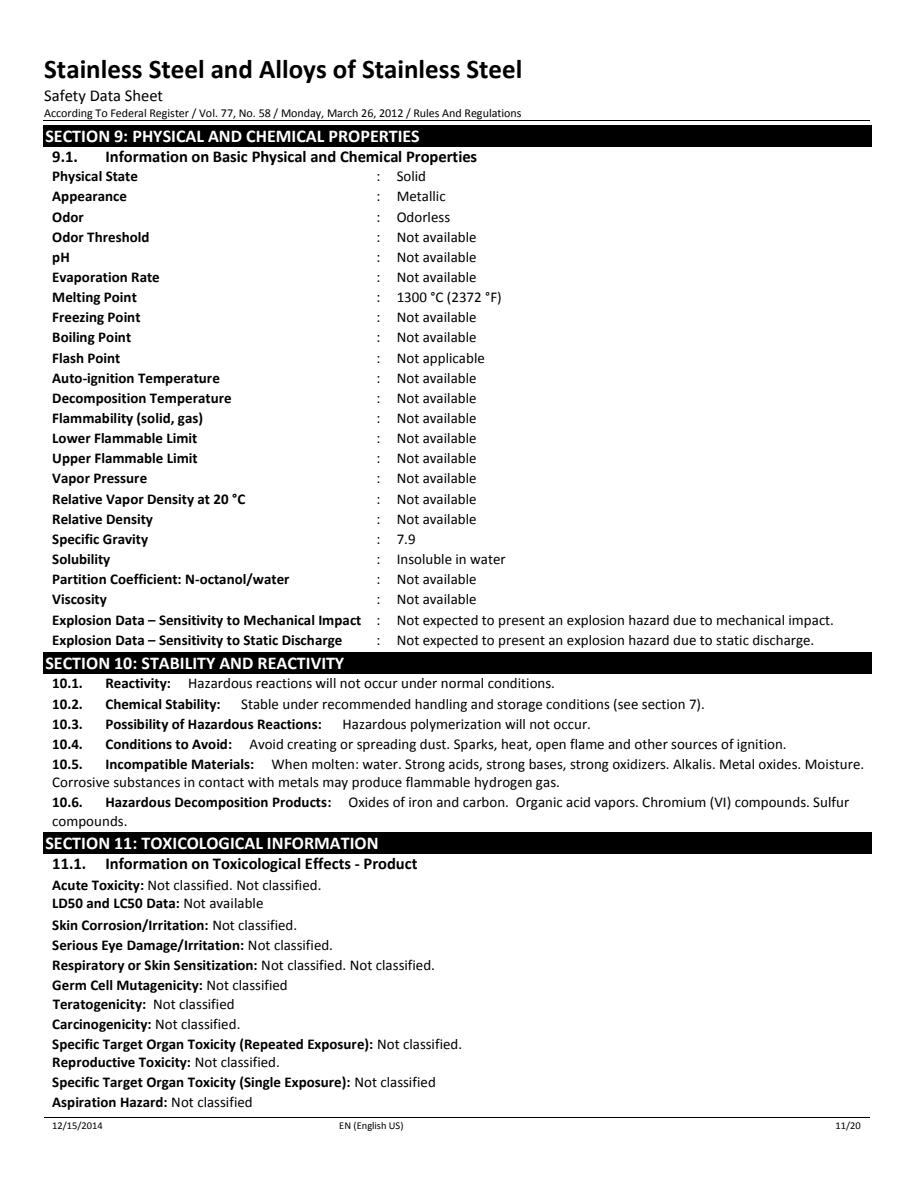
<style>
.page{position:relative;width:918px;height:1188px;background:#fff}
.page>*{position:absolute;margin:0;border:0;box-sizing:border-box;transform-origin:0 0}
.t1{font:700 27px "Calibri";color:#000}
.t2{font:700 18px "Calibri";color:#fff}
.t3{font:700 16.5px "Calibri";color:#000}
.t4{font:16.5px "Calibri";color:#000}
.t5{font:700 15px/20.1px "Calibri";color:#000}
.t6{font:15px/18.3px "Calibri";color:#000}
.t7{font:12px "Calibri";letter-spacing:-.005em;color:#000}
.t8{font:10.5px "Calibri";letter-spacing:-.005em;color:#000}
.s1{font-weight:400}
.s2{font-weight:700}
</style>
<div class="page">
<hr style="left:43px;top:121px;width:826px;height:1px;background:#000">
<hr style="left:44px;top:1117px;width:218px;height:1px;background:#000">
<hr style="left:263px;top:1117px;width:218px;height:1px;background:#000">
<hr style="left:482px;top:1117px;width:307px;height:1px;background:#000">
<hr style="left:790px;top:1117px;width:79px;height:1px;background:#000">
<div style="left:43px;top:125px;width:828px;height:22px;background:#000"></div>
<div style="left:43px;top:652px;width:828px;height:22px;background:#000"></div>
<div style="left:43px;top:832px;width:828px;height:22px;background:#000"></div>
<p class="t1" style="left:44px;top:50px;width:480px">Stainless Steel and Alloys of Stainless Steel</p>
<p class="t4" style="left:44px;top:84px;width:120px">Safety Data Sheet</p>
<p class="t7" style="left:44px;top:105px;width:479px">According To Federal Register / Vol. 77, No. 58 / Monday, March 26, 2012 / Rules And Regulations</p>
<p class="t2" style="left:45px;top:123px;width:376px">SECTION 9: PHYSICAL AND CHEMICAL PROPERTIES</p>
<p class="t3" style="left:52px;top:145px;width:27px">9.1.</p>
<p class="t3" style="left:105px;top:145px;width:373px">Information on Basic Physical and Chemical Properties</p>
<p class="t5" style="left:52px;top:166px;width:87px">Physical State</p>
<p class="t6" style="left:376px;top:167px;width:51px">: Solid</p>
<p class="t5" style="left:52px;top:186px;width:76px">Appearance</p>
<p class="t6" style="left:376px;top:187px;width:71px">: Metallic</p>
<p class="t5" style="left:52px;top:206px;width:33px">Odor</p>
<p class="t6" style="left:376px;top:207px;width:75px">: Odorless</p>
<p class="t5" style="left:52px;top:226px;width:99px">Odor Threshold</p>
<p class="t6" style="left:376px;top:227px;width:102px">: Not available</p>
<p class="t5" style="left:52px;top:246px;width:19px">pH</p>
<p class="t6" style="left:376px;top:247px;width:102px">: Not available</p>
<p class="t5" style="left:52px;top:267px;width:109px">Evaporation Rate</p>
<p class="t6" style="left:376px;top:268px;width:102px">: Not available</p>
<p class="t5" style="left:52px;top:287px;width:86px">Melting Point</p>
<p class="t6" style="left:376px;top:288px;width:127px">: 1300 °C (2372 °F)</p>
<p class="t5" style="left:52px;top:307px;width:90px">Freezing Point</p>
<p class="t6" style="left:376px;top:308px;width:102px">: Not available</p>
<p class="t5" style="left:52px;top:327px;width:80px">Boiling Point</p>
<p class="t6" style="left:376px;top:328px;width:102px">: Not available</p>
<p class="t5" style="left:52px;top:347px;width:70px">Flash Point</p>
<p class="t6" style="left:376px;top:348px;width:110px">: Not applicable</p>
<p class="t5" style="left:52px;top:367px;width:169px">Auto-ignition Temperature</p>
<p class="t6" style="left:376px;top:368px;width:102px">: Not available</p>
<p class="t5" style="left:52px;top:387px;width:181px">Decomposition Temperature</p>
<p class="t6" style="left:376px;top:388px;width:102px">: Not available</p>
<p class="t5" style="left:52px;top:408px;width:152px">Flammability (solid, gas)</p>
<p class="t6" style="left:376px;top:409px;width:102px">: Not available</p>
<p class="t5" style="left:52px;top:428px;width:147px">Lower Flammable Limit</p>
<p class="t6" style="left:376px;top:429px;width:102px">: Not available</p>
<p class="t5" style="left:52px;top:448px;width:147px">Upper Flammable Limit</p>
<p class="t6" style="left:376px;top:449px;width:102px">: Not available</p>
<p class="t5" style="left:52px;top:468px;width:96px">Vapor Pressure</p>
<p class="t6" style="left:376px;top:469px;width:102px">: Not available</p>
<p class="t5" style="left:52px;top:488px;width:194px">Relative Vapor Density at 20 °C</p>
<p class="t6" style="left:376px;top:489px;width:102px">: Not available</p>
<p class="t5" style="left:52px;top:508px;width:102px">Relative Density</p>
<p class="t6" style="left:376px;top:509px;width:102px">: Not available</p>
<p class="t5" style="left:52px;top:528px;width:97px">Specific Gravity</p>
<p class="t6" style="left:376px;top:529px;width:41px">: 7.9</p>
<p class="t5" style="left:52px;top:548px;width:60px">Solubility</p>
<p class="t6" style="left:376px;top:549px;width:131px">: Insoluble in water</p>
<p class="t5" style="left:52px;top:569px;width:239px">Partition Coefficient: N-octanol/water</p>
<p class="t6" style="left:376px;top:570px;width:102px">: Not available</p>
<p class="t5" style="left:52px;top:589px;width:56px">Viscosity</p>
<p class="t5" style="left:52px;top:589px;width:783px;text-indent:324px"><span class="s1">: Not available<br></span>Explosion Data – Sensitivity to Mechanical Impact <span class="s1">: Not expected to present an explosion hazard due to mechanical impact.<br></span>Explosion Data – Sensitivity to Static Discharge</p>
<p class="t6" style="left:376px;top:630px;width:439px">: Not expected to present an explosion hazard due to static discharge.</p>
<p class="t2" style="left:45px;top:651px;width:300px">SECTION 10: STABILITY AND REACTIVITY</p>
<p class="t5" style="left:52px;top:673px;width:32px">10.1.</p>
<p class="t6" style="left:105px;top:674px;width:451px"><span class="s2">Reactivity:</span> Hazardous reactions will not occur under normal conditions.</p>
<p class="t5" style="left:52px;top:693px;width:32px">10.2.</p>
<p class="t5" style="left:105px;top:693px;width:117px">Chemical Stability:</p>
<p class="t6" style="left:241px;top:694px;width:465px">Stable under recommended handling and storage conditions (see section 7).</p>
<p class="t5" style="left:52px;top:713px;width:32px">10.3.</p>
<p class="t5" style="left:105px;top:713px;width:218px">Possibility of Hazardous Reactions:</p>
<p class="t6" style="left:343px;top:714px;width:250px">Hazardous polymerization will not occur.</p>
<p class="t5" style="left:52px;top:733px;width:32px">10.4.</p>
<p class="t6" style="left:105px;top:734px;width:683px"><span class="s2">Conditions to Avoid:</span> Avoid creating or spreading dust. Sparks, heat, open flame and other sources of ignition.</p>
<p class="t5" style="left:52px;top:754px;width:32px">10.5.</p>
<p class="t6" style="left:52px;top:755px;width:813px;text-indent:53px"><span class="s2">Incompatible Materials:</span> When molten: water. Strong acids, strong bases, strong oxidizers. Alkalis. Metal oxides. Moisture.<br>Corrosive substances in contact with metals may produce flammable hydrogen gas.</p>
<p class="t5" style="left:52px;top:792px;width:32px">10.6.</p>
<p class="t6" style="left:52px;top:793px;width:798px;text-indent:53px"><span class="s2">Hazardous Decomposition Products:</span> Oxides of iron and carbon. Organic acid vapors. Chromium (VI) compounds. Sulfur compounds.</p>
<p class="t2" style="left:45px;top:830px;width:335px">SECTION 11: TOXICOLOGICAL INFORMATION</p>
<p class="t3" style="left:52px;top:852px;width:367px">11.1. Information on Toxicological Effects - Product</p>
<p class="t5" style="left:52px;top:892px;width:246px;line-height:21.9px">LD50 and LC50 Data: <span class="s1">Not available<br></span>Skin Corrosion/Irritation: <span class="s1">Not classified.</span></p>
<p class="t5" style="left:52px;top:934px;width:384px">Serious Eye Damage/Irritation: <span class="s1">Not classified.<br></span>Respiratory or Skin Sensitization: <span class="s1">Not classified. Not classified.<br></span>Germ Cell Mutagenicity: <span class="s1">Not classified</span></p>
<p class="t5" style="left:52px;top:993px;width:411px">Teratogenicity: <span class="s1">Not classified<br></span>Carcinogenicity: <span class="s1">Not classified.<br></span>Specific Target Organ Toxicity (Repeated Exposure): <span class="s1">Not classified.</span></p>
<p class="t5" style="left:52px;top:1052px;width:385px">Reproductive Toxicity: <span class="s1">Not classified.<br></span>Specific Target Organ Toxicity (Single Exposure): <span class="s1">Not classified<br></span>Aspiration Hazard: <span class="s1">Not classified</span></p>
<p class="t6" style="left:52px;top:875px;width:271px"><span class="s2">Acute Toxicity:</span> Not classified. Not classified.</p>
<p class="t8" style="left:52px;top:1118px;width:52px">12/15/2014</p>
<p class="t8" style="left:339px;top:1118px;width:66px">EN (English US)</p>
<p class="t8" style="left:836px;top:1118px;width:27px">11/20</p>
</div>
